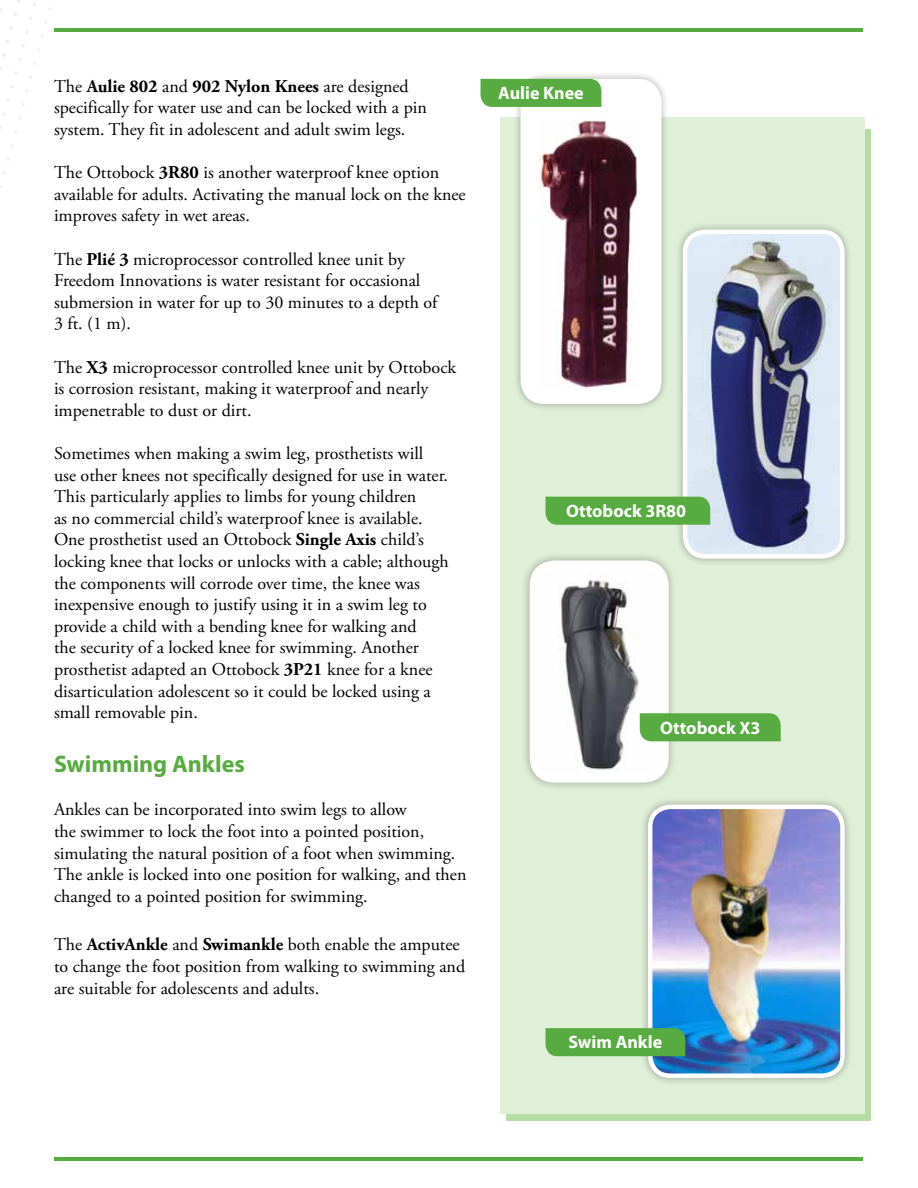
<style>
.page{position:relative;width:918px;height:1188px;background:#fff}
.page>*{position:absolute;margin:0;border:0;box-sizing:border-box;transform-origin:0 0}
.t1{font:700 24px "Myriad Pro";color:#58ab40}
.t2{font:18px/21.6px "Adobe Garamond Pro";color:#000}
.t3{font:700 18px "Myriad Pro";color:#fff}
.s1{font-weight:700}
</style>
<div class="page">
<svg style="left:2px;top:53px;width:4px;height:4px"></svg>
<hr style="left:55px;top:28px;width:808px;height:4px;background:#58ab40">
<hr style="left:55px;top:1157px;width:808px;height:4px;background:#58ab40">
<svg style="left:507px;top:129px;width:364px;height:991px;background:#bcddab"></svg>
<div style="left:500px;top:117px;width:364px;height:996px;background:#e0efd8"></div>
<div style="left:640px;top:797px;width:212px;height:289px;background:#000;opacity:.3"></div>
<img style="left:650px;top:807px;width:193px;height:269px">
<div style="left:648px;top:805px;width:197px;height:273px;border:4px solid #fff;border-radius:20px"></div>
<div style="left:521px;top:552px;width:156px;height:239px;background:#000;opacity:.3"></div>
<img style="left:534px;top:565px;width:130px;height:213px">
<div style="left:530px;top:561px;width:139px;height:222px;border:9px solid #fff;border-radius:20px"></div>
<div style="left:640px;top:713px;width:141px;height:28px;background:#58ab40"></div>
<div style="left:546px;top:1028px;width:139px;height:28px;background:#58ab40"></div>
<div style="left:513px;top:71px;width:156px;height:341px;background:#000;opacity:.3"></div>
<div style="left:524px;top:82px;width:134px;height:319px;background:#fff;border-radius:20px"></div>
<div style="left:521px;top:79px;width:140px;height:325px;border:6px solid #fff;border-radius:20px"></div>
<img style="left:539px;top:119px;width:99px;height:270px">
<div style="left:481px;top:79px;width:120px;height:28px;background:#58ab40"></div>
<div style="left:675px;top:222px;width:177px;height:344px;background:#000;opacity:.3"></div>
<img style="left:685px;top:232px;width:157px;height:323px">
<div style="left:683px;top:230px;width:162px;height:329px;border:4px solid #fff;border-radius:20px"></div>
<div style="left:546px;top:497px;width:164px;height:28px;background:#58ab40"></div>
<p class="t2" style="left:54px;top:76px;width:374px">The <span class="s1">Aulie 802</span> and <span class="s1">902 Nylon Knees</span> are designed specifically for water use and can be locked with a pin system. They fit in adolescent and adult swim legs.</p>
<p class="t2" style="left:54px;top:162px;width:413px">The Ottobock <span class="s1">3R80</span> is another waterproof knee option available for adults. Activating the manual lock on the knee improves safety in wet areas.</p>
<p class="t2" style="left:54px;top:249px;width:385px">The <span class="s1">Plié 3</span> microprocessor controlled knee unit by Freedom Innovations is water resistant for occasional submersion in water for up to 30 minutes to a depth of 3 ft. (1 m).</p>
<p class="t2" style="left:54px;top:357px;width:404px">The <span class="s1">X3</span> microprocessor controlled knee unit by Ottobock is corrosion resistant, making it waterproof and nearly impenetrable to dust or dirt.</p>
<p class="t2" style="left:54px;top:443px;width:396px">Sometimes when making a swim leg, prosthetists will use other knees not specifically designed for use in water.<br>This particularly applies to limbs for young children<br>as no commercial child’s waterproof knee is available.<br>One prosthetist used an Ottobock <span class="s1">Single Axis</span> child’s locking knee that locks or unlocks with a cable; although the components will corrode over time, the knee was inexpensive enough to justify using it in a swim leg to provide a child with a bending knee for walking and<br>the security of a locked knee for swimming. Another prosthetist adapted an Ottobock <span class="s1">3P21</span> knee for a knee disarticulation adolescent so it could be locked using a small removable pin.</p>
<h1 class="t1" style="left:54px;top:749px;width:192px">Swimming Ankles</h1>
<p class="t2" style="left:54px;top:800px;width:414px">Ankles can be incorporated into swim legs to allow<br>the swimmer to lock the foot into a pointed position, simulating the natural position of a foot when swimming.<br>The ankle is locked into one position for walking, and then changed to a pointed position for swimming.</p>
<p class="t2" style="left:54px;top:935px;width:413px">The <span class="s1">ActivAnkle</span> and <span class="s1">Swimankle</span> both enable the amputee to change the foot position from walking to swimming and are suitable for adolescents and adults.</p>
<p class="t3" style="left:498px;top:81px;width:87px">Aulie Knee</p>
<p class="t3" style="left:566px;top:499px;width:122px">Ottobock 3R80</p>
<p class="t3" style="left:660px;top:716px;width:102px">Ottobock X3</p>
<p class="t3" style="left:569px;top:1031px;width:95px">Swim Ankle</p>
</div>
